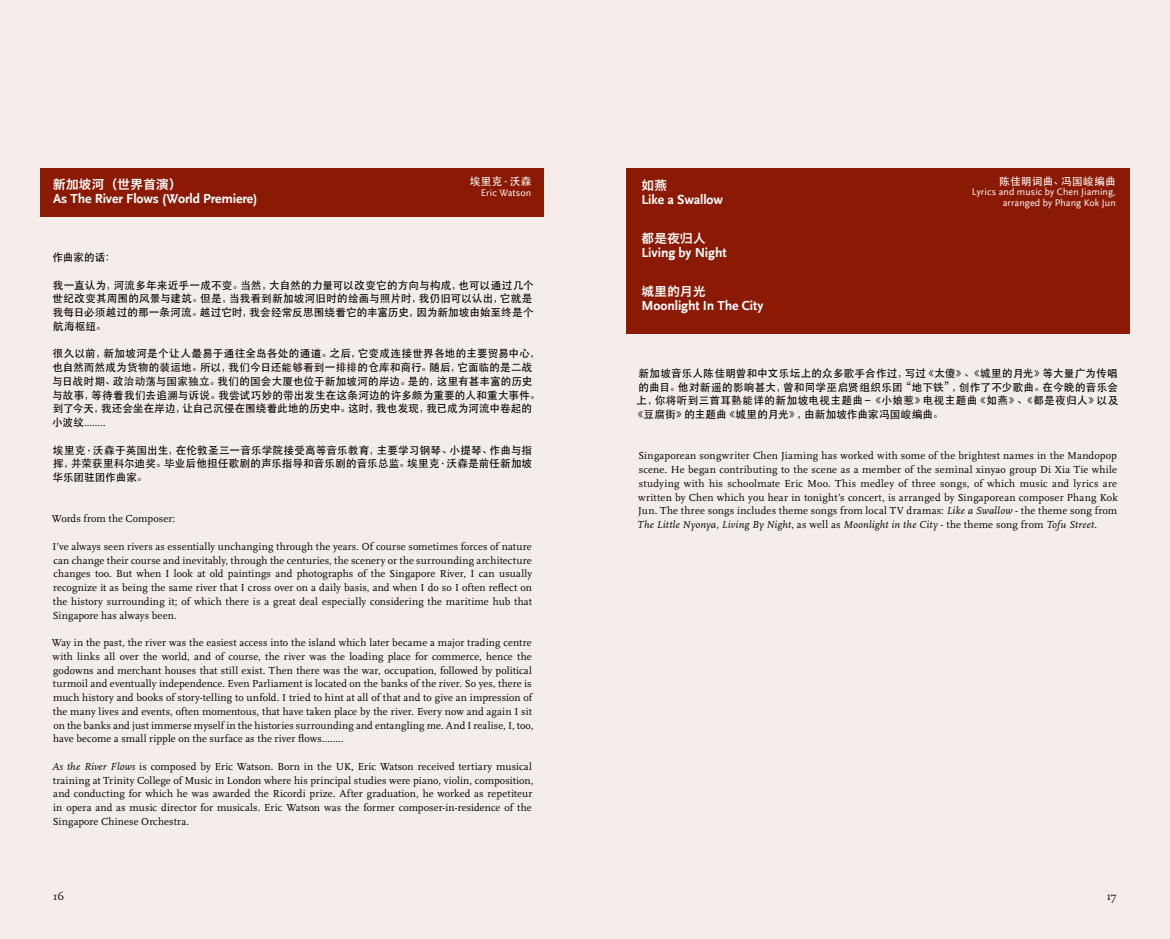
<style>
.page{position:relative;width:1170px;height:939px;background:#fff}
.page>*{position:absolute;margin:0;border:0;box-sizing:border-box;transform-origin:0 0}
.t1{font:13.75px "Scala Sans B";letter-spacing:-.01em;color:#fff}
.t2{font:12.5px "Hiragino Sans GB W6";letter-spacing:.03em;color:#fff}
.t3{font:11.25px "Scala";color:#000}
.t4{font:10.62px/13.8px "Scala";letter-spacing:.01em;color:#000;text-align:justify}
.t5{font:500 10.62px/13.8px "ST Heiti SC";letter-spacing:.015em;color:#000}
.t6{font:500 10.62px "ST Heiti SC";letter-spacing:.035em;color:#000}
.t7{font:500 10.62px "ST Heiti SC";letter-spacing:.03em;color:#fff}
.t8{font:10px/11.2px "Scala Sans";letter-spacing:.01em;color:#fff;text-align:right}
.s1{font-family:"ST Heiti SC";font-weight:500}
.s2{font-style:italic}
</style>
<div class="page">
<div style="left:0;top:0;width:1169px;height:939px;background:#f5ede9"></div>
<div style="left:41px;top:168px;width:503px;height:48px;background:#8b1a05"></div>
<div style="left:626px;top:168px;width:503px;height:165px;background:#8b1a05"></div>
<p class="t2" style="left:53px;top:176px;width:130px">新加坡河（世界首演）</p>
<p class="t1" style="left:53px;top:191px;width:206px">As The River Flows (World Premiere)</p>
<p class="t7" style="left:469px;top:175px;width:63px">埃里克·沃森</p>
<p class="t8" style="left:481px;top:187px;width:52px">Eric Watson</p>
<p class="t5" style="left:52px;top:250px;width:65px">作曲家的话：</p>
<p class="t5" style="left:52px;top:278px;width:482px">我一直认为，河流多年来近乎一成不变。当然，大自然的力量可以改变它的方向与构成，也可以通过几个世纪改变其周围的风景与建筑。但是，当我看到新加坡河旧时的绘画与照片时，我仍旧可以认出，它就是我每日必须越过的那一条河流。越过它时，我会经常反思围绕着它的丰富历史，因为新加坡由始至终是个航海枢纽。</p>
<p class="t5" style="left:52px;top:346px;width:490px">很久以前，新加坡河是个让人最易于通往全岛各处的通道。之后，它变成连接世界各地的主要贸易中心，也自然而然成为货物的装运地。所以，我们今日还能够看到一排排的仓库和商行。随后，它面临的是二战与日战时期、政治动荡与国家独立。我们的国会大厦也位于新加坡河的岸边。是的，这里有甚丰富的历史与故事，等待着我们去追溯与诉说。我尝试巧妙的带出发生在这条河边的许多颇为重要的人和重大事件。到了今天，我还会坐在岸边，让自己沉侵在围绕着此地的历史中。这时，我也发现，我已成为河流中卷起的</p>
<p class="t4" style="left:52px;top:416px;width:55px"><span class="s1">小波纹</span>……..</p>
<p class="t5" style="left:53px;top:443px;width:481px;text-align:justify">埃里克·沃森于英国出生，在伦敦圣三一音乐学院接受高等音乐教育，主要学习钢琴、小提琴、作曲与指挥，并荣获里科尔迪奖。毕业后他担任歌剧的声乐指导和音乐剧的音乐总监。埃里克·沃森是前任新加坡华乐团驻团作曲家。</p>
<p class="t4" style="left:52px;top:512px;width:125px">Words from the Composer:</p>
<p class="t4" style="left:53px;top:540px;width:481px">I’ve always seen rivers as essentially unchanging through the years. Of course sometimes forces of nature can change their course and inevitably, through the centuries, the scenery or the surrounding architecture changes too. But when I look at old paintings and photographs of the Singapore River, I can usually recognize it as being the same river that I cross over on a daily basis, and when I do so I often reflect on the history surrounding it; of which there is a great deal especially considering the maritime hub that Singapore has always been.</p>
<p class="t4" style="left:52px;top:636px;width:483px;text-align:left">Way in the past, the river was the easiest access into the island which later became a major trading centre with links all over the world, and of course, the river was the loading place for commerce, hence the godowns and merchant houses that still exist. Then there was the war, occupation, followed by political turmoil and eventually independence. Even Parliament is located on the banks of the river. So yes, there is much history and books of story-telling to unfold. I tried to hint at all of that and to give an impression of the many lives and events, often momentous, that have taken place by the river. Every now and again I sit on the banks and just immerse myself in the histories surrounding and entangling me. And I realise, I, too, have become a small ripple on the surface as the river flows……..</p>
<p class="t4" style="left:52px;top:760px;width:483px;text-align:left"><span class="s2">As the River Flows</span> is composed by Eric Watson. Born in the UK, Eric Watson received tertiary musical training at Trinity College of Music in London where his principal studies were piano, violin, composition, and conducting for which he was awarded the Ricordi prize. After graduation, he worked as repetiteur in opera and as music director for musicals. Eric Watson was the former composer-in-residence of the Singapore Chinese Orchestra.</p>
<p class="t2" style="left:641px;top:177px;width:27px">如燕</p>
<p class="t1" style="left:641px;top:192px;width:83px">Like a Swallow</p>
<p class="t2" style="left:641px;top:230px;width:66px">都是夜归人</p>
<p class="t1" style="left:641px;top:245px;width:87px">Living by Night</p>
<p class="t2" style="left:641px;top:283px;width:66px">城里的月光</p>
<p class="t1" style="left:641px;top:298px;width:123px">Moonlight In The City</p>
<p class="t7" style="left:999px;top:175px;width:118px">陈佳明词曲、冯国峻编曲</p>
<p class="t8" style="left:971px;top:186px;width:145px">Lyrics and music by Chen Jiaming, arranged by Phang Kok Jun</p>
<p class="t5" style="left:638px;top:366px;width:480px">新加坡音乐人陈佳明曾和中文乐坛上的众多歌手合作过，写过《太傻》、《城里的月光》等大量广为传唱</p>
<p class="t5" style="left:638px;top:380px;width:481px">的曲目。他对新遥的影响甚大，曾和同学巫启贤组织乐团“地下铁”，创作了不少歌曲。在今晚的音乐会</p>
<p class="t6" style="left:636px;top:395px;width:483px">上，你将听到三首耳熟能详的新加坡电视主题曲－《小娘惹》电视主题曲《如燕》、《都是夜归人》以及</p>
<p class="t5" style="left:632px;top:407px;width:312px">《豆腐街》的主题曲《城里的月光》，由新加坡作曲家冯国峻编曲。</p>
<p class="t4" style="left:637px;top:449px;width:482px">Singaporean songwriter Chen Jiaming has worked with some of the brightest names in the Mandopop scene. He began contributing to the scene as a member of the seminal xinyao group Di Xia Tie while studying with his schoolmate Eric Moo. This medley of three songs, of which music and lyrics are written by Chen which you hear in tonight’s concert, is arranged by Singaporean composer Phang Kok Jun. The three songs includes theme songs from local TV dramas: <span class="s2">Like a Swallow</span> - the theme song from <span class="s2">The Little Nyonya</span>, <span class="s2">Living By Night</span>, as well as <span class="s2">Moonlight in the City</span> - the theme song from <span class="s2">Tofu Street</span>.</p>
<p class="t3" style="left:53px;top:890px;width:13px">16</p>
<p class="t3" style="left:1106px;top:890px;width:11px">17</p>
</div>
